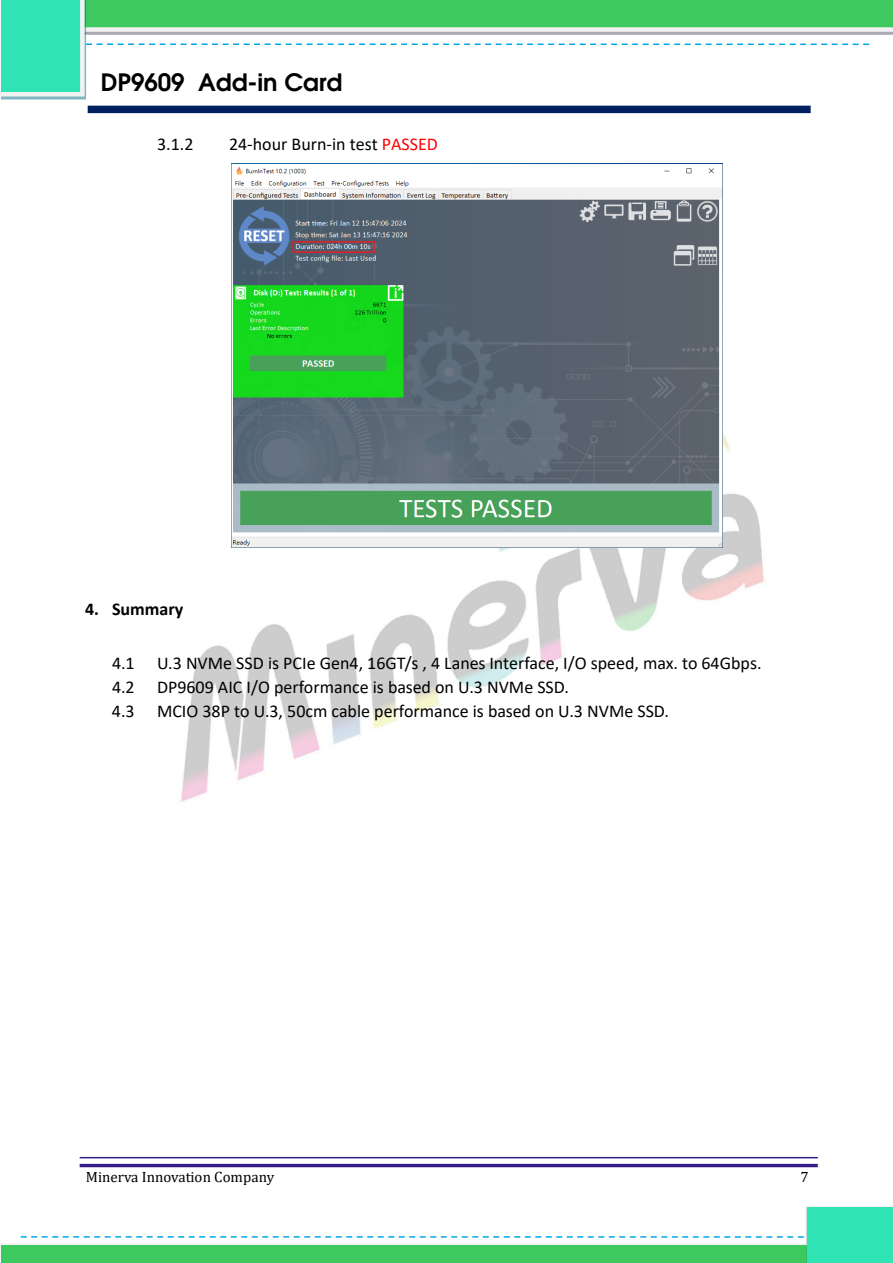
<style>
.page{position:relative;width:893px;height:1263px;background:#fff}
.page>*{position:absolute;margin:0;border:0;box-sizing:border-box;transform-origin:0 0}
.t1{font:600 24px "Avant Garde";color:#000}
.t2{font:18px/24px "Calibri";color:#000}
.t3{font:700 18px "Calibri";color:#000}
.t4{font:15px "Cambria";color:#000}
.s1{color:#f00}
</style>
<div class="page">
<svg style="left:1px;top:0;width:892px;height:100px"></svg>
<img style="left:181px;top:434px;width:583px;height:368px">
<svg style="left:1px;top:1206px;width:892px;height:57px"></svg>
<hr style="left:80px;top:1164px;width:738px;height:3px;background:#351c86">
<hr style="left:80px;top:1157px;width:738px;height:1px;background:#351c86">
<div style="left:88px;top:106px;width:723px;height:7px;background:#002060"></div>
<img style="left:231px;top:164px;width:492px;height:383px">
<h1 class="t1" style="left:101px;top:67px;width:243px">DP9609 Add-in Card</h1>
<p class="t2" style="left:157px;top:132px;width:38px">3.1.2</p>
<p class="t2" style="left:229px;top:132px;width:210px">24-hour Burn-in test <span class="s1">PASSED</span></p>
<p class="t3" style="left:85px;top:596px;width:100px">4. Summary</p>
<p class="t2" style="left:112px;top:650px;width:651px">4.1 U.3 NVMe SSD is PCIe Gen4, 16GT/s , 4 Lanes Interface, I/O speed, max. to 64Gbps.<br>4.2 DP9609 AIC I/O performance is based on U.3 NVMe SSD.<br>4.3 MCIO 38P to U.3, 50cm cable performance is based on U.3 NVMe SSD.</p>
<p class="t4" style="left:86px;top:1168px;width:190px">Minerva Innovation Company</p>
<p class="t4" style="left:800px;top:1168px;width:10px">7</p>
</div>
